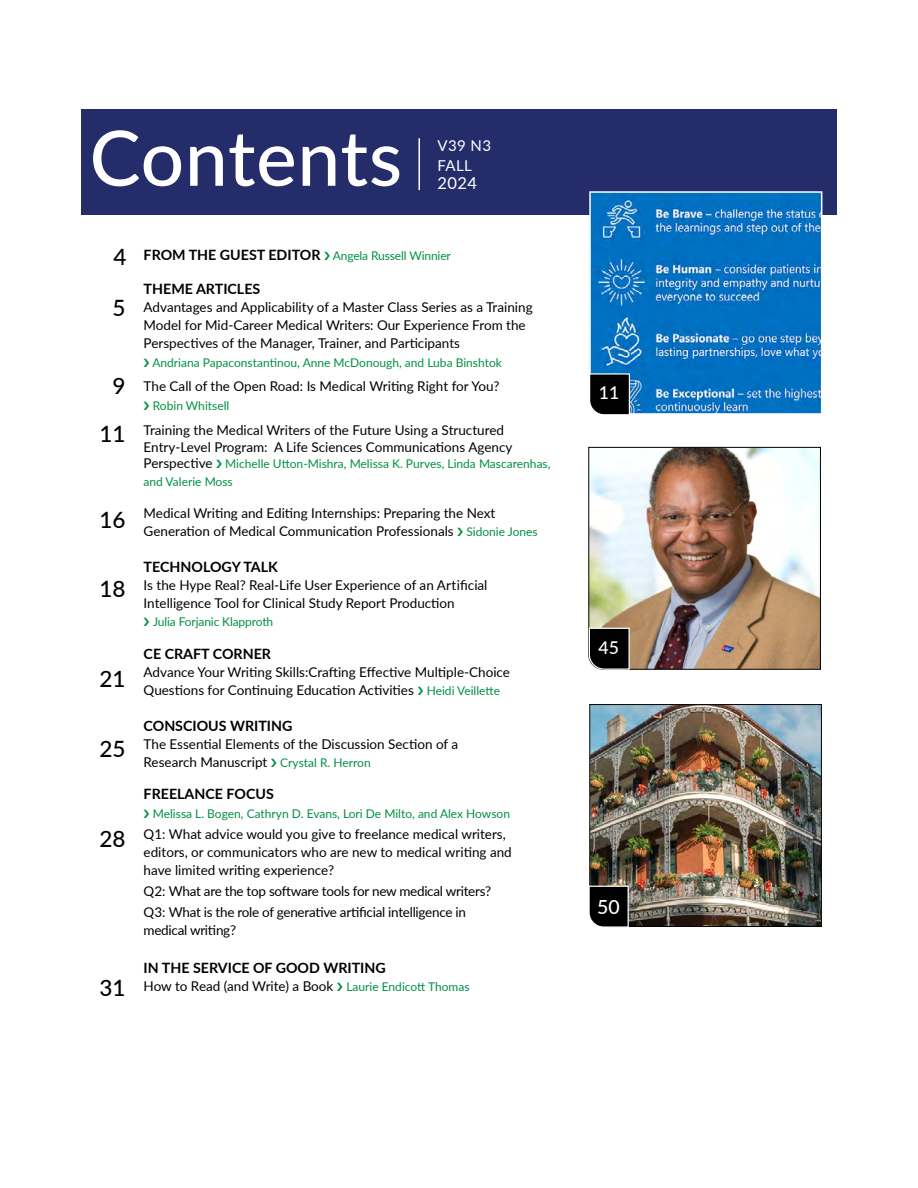
<style>
.page{position:relative;width:918px;height:1188px;background:#fff}
.page>*{position:absolute;margin:0;border:0;box-sizing:border-box;transform-origin:0 0}
.t1{font:500 76.5px "Lato";letter-spacing:.005em;color:#fff}
.t2{font:500 22.5px/48px "Lato";color:#000;text-align:center}
.t3{font:500 19.5px "Lato";color:#fff}
.t4{font:500 17.55px "Lato";color:#fff}
.t5{font:16.5px "Lato";color:#fff}
.t6{font:15px/19.5px "Lato";letter-spacing:.03em;color:#fff}
.t7{font:700 14.25px "Lato";color:#000}
.t8{font:13.5px/18px "Lato";color:#000}
.t9{font:13.5px/21.3px "Lato";letter-spacing:-.02em;color:#000}
.t10{font:12px/18px "Lato";color:#009142}
.s1{font-weight:700;font-size:14.25px;color:#000}
.s2{font-size:13.5px;color:#000}
.s3{font-size:12px;color:#009142}
</style>
<div class="page">
<div style="left:81px;top:109px;width:756px;height:106px;background:#242d69"></div>
<hr style="left:418px;top:138px;width:2px;height:52px;background:#fff">
<img style="left:589px;top:704px;width:233px;height:223px">
<svg style="left:589px;top:885px;width:40px;height:42px;background:#1e1e1e"></svg>
<img style="left:588px;top:447px;width:233px;height:223px">
<svg style="left:588px;top:627px;width:42px;height:43px;background:#272625"></svg>
<img style="left:589px;top:191px;width:234px;height:223px">
<svg style="left:589px;top:373px;width:42px;height:42px;background:#222426"></svg>
<h1 class="t1" style="left:90px;top:103px;width:314px">Contents</h1>
<p class="t6" style="left:437px;top:136px;width:55px">V39 N3<br>FALL</p>
<p class="t5" style="left:437px;top:171px;width:41px">2024</p>
<h2 class="t2" style="left:114px;top:232px;width:15px">4</h2>
<h2 class="t2" style="left:112px;top:283px;width:15px">5</h2>
<h2 class="t2" style="left:99px;top:361px;width:28px">9<br>11</h2>
<h2 class="t2" style="left:99px;top:494px;width:28px">16</h2>
<h2 class="t2" style="left:99px;top:563px;width:28px">18</h2>
<h2 class="t2" style="left:99px;top:653px;width:28px">21</h2>
<h2 class="t2" style="left:99px;top:724px;width:28px">25</h2>
<h2 class="t2" style="left:99px;top:814px;width:28px">28</h2>
<h2 class="t2" style="left:99px;top:962px;width:28px">31</h2>
<p class="t10" style="left:144px;top:246px;width:309px"><span class="s1">FROM THE GUEST EDITOR</span> Angela Russell Winnier</p>
<p class="t7" style="left:144px;top:278px;width:118px">THEME ARTICLES</p>
<p class="t8" style="left:144px;top:298px;width:391px">Advantages and Applicability of a Master Class Series as a Training<br>Model for Mid-Career Medical Writers: Our Experience From the<br>Perspectives of the Manager, Trainer, and Participants</p>
<p class="t10" style="left:152px;top:353px;width:351px">Andriana Papaconstantinou, Anne McDonough, and Luba Binshtok</p>
<p class="t8" style="left:144px;top:376px;width:357px">The Call of the Open Road: Is Medical Writing Right for You?</p>
<p class="t10" style="left:153px;top:396px;width:78px">Robin Whitsell</p>
<p class="t8" style="left:144px;top:421px;width:370px;line-height:16.5px">Training the Medical Writers of the Future Using a Structured<br>Entry-Level Program: A Life Sciences Communications Agency</p>
<p class="t10" style="left:144px;top:454px;width:408px"><span class="s2">Perspective</span> Michelle Utton-Mishra, Melissa K. Purves, Linda Mascarenhas, and Valerie Moss</p>
<p class="t8" style="left:144px;top:503px;width:396px;line-height:18.8px">Medical Writing and Editing Internships: Preparing the Next<br>Generation of Medical Communication Professionals <span class="s3">Sidonie Jones</span></p>
<p class="t7" style="left:144px;top:557px;width:136px">TECHNOLOGY TALK</p>
<p class="t8" style="left:144px;top:576px;width:345px">Is the Hype Real? Real-Life User Experience of an Artificial<br>Intelligence Tool for Clinical Study Report Production</p>
<p class="t10" style="left:153px;top:612px;width:122px">Julia Forjanic Klapproth</p>
<p class="t7" style="left:144px;top:644px;width:129px">CE CRAFT CORNER</p>
<p class="t8" style="left:144px;top:663px;width:368px">Advance Your Writing Skills:Crafting Effective Multiple-Choice<br>Questions for Continuing Education Activities <span class="s3">Heidi Veillette</span></p>
<p class="t7" style="left:144px;top:716px;width:150px">CONSCIOUS WRITING</p>
<p class="t8" style="left:144px;top:735px;width:316px">The Essential Elements of the Discussion Section of a<br>Research Manuscript <span class="s3">Crystal R. Herron</span></p>
<p class="t7" style="left:144px;top:783px;width:132px">FREELANCE FOCUS</p>
<p class="t10" style="left:153px;top:804px;width:359px">Melissa L. Bogen, Cathryn D. Evans, Lori De Milto, and Alex Howson</p>
<p class="t8" style="left:144px;top:824px;width:370px">Q1: What advice would you give to freelance medical writers, editors, or communicators who are new to medical writing and have limited writing experience?</p>
<p class="t9" style="left:144px;top:880px;width:349px">Q2: What are the top software tools for new medical writers?<br>Q3: What is the role of generative artificial intelligence in</p>
<p class="t9" style="left:144px;top:919px;width:94px">medical writing?</p>
<p class="t7" style="left:144px;top:957px;width:244px">IN THE SERVICE OF GOOD WRITING</p>
<p class="t8" style="left:144px;top:976px;width:328px">How to Read (and Write) a Book <span class="s3">Laurie Endicott Thomas</span></p>
<p class="t4" style="left:599px;top:380px;width:22px">11</p>
<p class="t4" style="left:599px;top:635px;width:22px">45</p>
<h3 class="t3" style="left:597px;top:893px;width:24px">50</h3>
</div>
